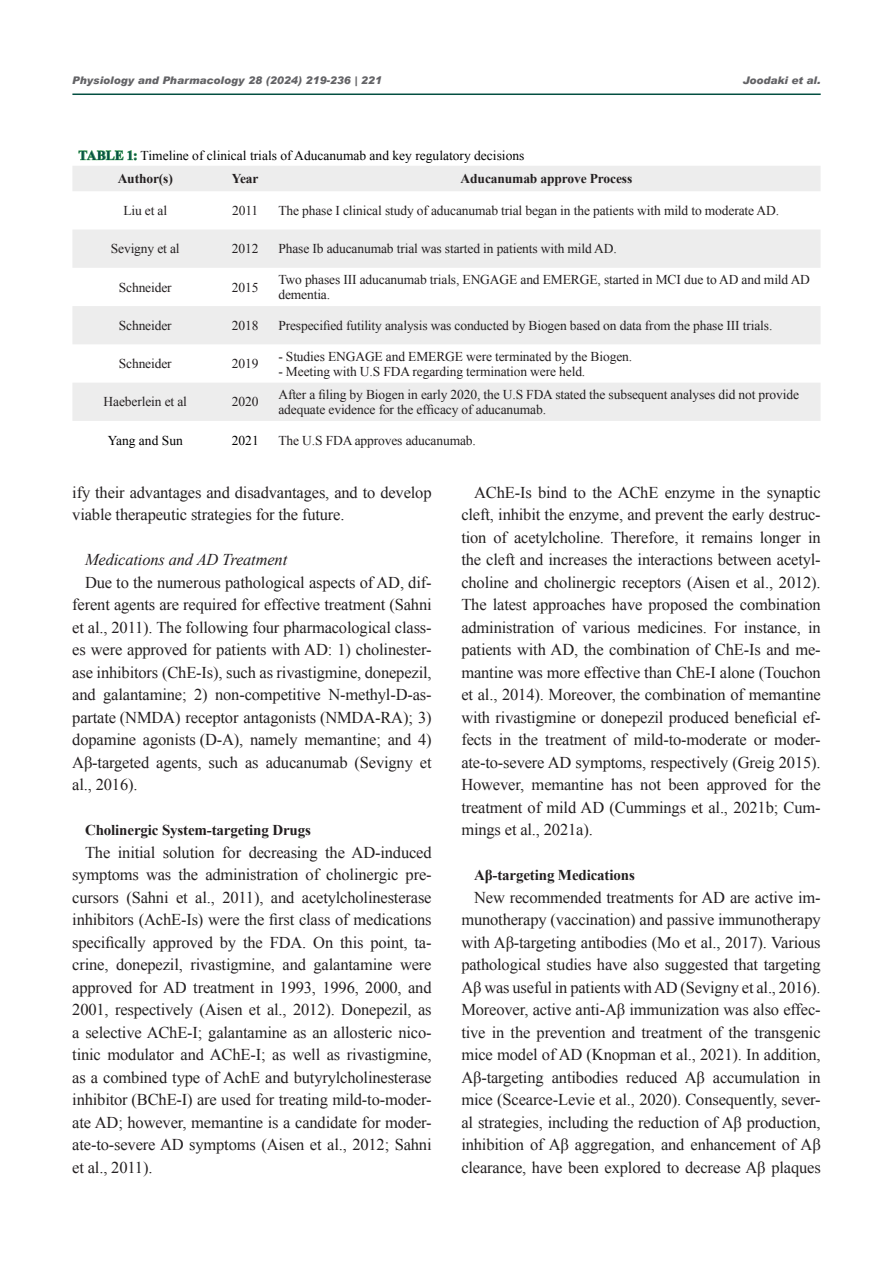
<style>
.page{position:relative;width:893px;height:1263px;background:#fff}
.page>*{position:absolute;margin:0;border:0;box-sizing:border-box;transform-origin:0 0}
.new_mant_style{font:16.5px/22.5px "Times New Roman";letter-spacing:-.01em;color:#231f20;text-align:justify}
.new_mant_style-2{font:italic 16.5px "Times New Roman";letter-spacing:-.01em;color:#231f20}
.new_mant_style-3{font:700 15px "Times New Roman";letter-spacing:-.01em;color:#231f20}
.Table{font:13.5px/15px "Times New Roman";letter-spacing:-.01em;color:#231f20}
.t1{font:13.5px "Times New Roman";color:#000}
.Table-2{font:700 13.5px "Times New Roman";letter-spacing:-.01em;color:#231f20}
.titr{font:italic 900 10.5px "Arial";color:#636366}
.s1{font-weight:700;color:#73bf80}
</style>
<div class="page">
<hr style="left:72px;top:94px;width:749px;height:1px;background:#034f41">
<svg style="left:72px;top:166px;width:748px;height:255px;fill:#ededed"></svg>
<p class="titr" style="left:72px;top:74px;width:311px">Physiology and Pharmacology 28 (2024) 219-236 | 221</p>
<p class="titr" style="left:743px;top:74px;width:79px">Joodaki et al.</p>
<p class="t1" style="left:78px;top:146px;width:448px"><span class="s1">TABLE 1:</span> Timeline of clinical trials of Aducanumab and key regulatory decisions</p>
<p class="Table-2" style="left:118px;top:169px;width:57px">Author(s)</p>
<p class="Table-2" style="left:232px;top:169px;width:28px">Year</p>
<p class="Table-2" style="left:461px;top:169px;width:173px">Aducanumab approve Process</p>
<p class="Table" style="left:123px;top:203px;width:45px">Liu et al</p>
<p class="Table" style="left:232px;top:203px;width:28px">2011</p>
<p class="Table" style="left:278px;top:203px;width:502px">The phase I clinical study of aducanumab trial began in the patients with mild to moderate AD.</p>
<p class="Table" style="left:111px;top:241px;width:70px">Sevigny et al</p>
<p class="Table" style="left:232px;top:241px;width:28px">2012</p>
<p class="Table" style="left:278px;top:241px;width:340px">Phase Ib aducanumab trial was started in patients with mild AD.</p>
<p class="Table" style="left:119px;top:279px;width:54px">Schneider</p>
<p class="Table" style="left:232px;top:279px;width:28px">2015</p>
<p class="Table" style="left:278px;top:272px;width:533px">Two phases III aducanumab trials, ENGAGE and EMERGE, started in MCI due to AD and mild AD dementia.</p>
<p class="Table" style="left:119px;top:318px;width:54px">Schneider</p>
<p class="Table" style="left:232px;top:318px;width:28px">2018</p>
<p class="Table" style="left:278px;top:318px;width:495px">Prespecified futility analysis was conducted by Biogen based on data from the phase III trials.</p>
<p class="Table" style="left:119px;top:356px;width:54px">Schneider</p>
<p class="Table" style="left:232px;top:356px;width:28px">2019</p>
<p class="Table" style="left:278px;top:348px;width:355px">- Studies ENGAGE and EMERGE were terminated by the Biogen.</p>
<p class="Table" style="left:278px;top:363px;width:308px">- Meeting with U.S FDA regarding termination were held.</p>
<p class="Table" style="left:104px;top:394px;width:85px">Haeberlein et al</p>
<p class="Table" style="left:232px;top:394px;width:28px">2020</p>
<p class="Table" style="left:278px;top:387px;width:522px">After a filing by Biogen in early 2020, the U.S FDA stated the subsequent analyses did not provide adequate evidence for the efficacy of aducanumab.</p>
<p class="t1" style="left:108px;top:431px;width:77px">Yang and Sun</p>
<p class="t1" style="left:232px;top:431px;width:28px">2021</p>
<p class="Table" style="left:278px;top:432px;width:199px">The U.S FDA approves aducanumab.</p>
<p class="new_mant_style" style="left:72px;top:480px;width:361px">ify their advantages and disadvantages, and to develop viable therapeutic strategies for the future.</p>
<p class="new_mant_style-2" style="left:85px;top:548px;width:204px">Medications and AD Treatment</p>
<p class="new_mant_style" style="left:72px;top:570px;width:361px;text-indent:13px">Due to the numerous pathological aspects of AD, dif&shy;ferent agents are required for effective treatment (Sahni et al., 2011). The following four pharmacological class&shy;es were approved for patients with AD: 1) cholinester&shy;ase inhibitors (ChE-Is), such as rivastigmine, donepezil, and galantamine; 2) non-competitive N-methyl-D-as&shy;partate (NMDA) receptor antagonists (NMDA-RA); 3) dopamine agonists (D-A), namely memantine; and 4)<br>Aβ-targeted agents, such as aducanumab (Sevigny et al., 2016).</p>
<p class="new_mant_style-3" style="left:85px;top:820px;width:227px">Cholinergic System-targeting Drugs</p>
<p class="new_mant_style" style="left:72px;top:840px;width:361px;text-indent:13px">The initial solution for decreasing the AD-induced symptoms was the administration of cholinergic pre&shy;cursors (Sahni et al., 2011), and acetylcholinesterase inhibitors (AchE-Is) were the first class of medications specifically approved by the FDA. On this point, ta&shy;crine, donepezil, rivastigmine, and galantamine were approved for AD treatment in 1993, 1996, 2000, and 2001, respectively (Aisen et al., 2012). Donepezil, as a selective AChE-I; galantamine as an allosteric nico&shy;tinic modulator and AChE-I; as well as rivastigmine, as a combined type of AchE and butyrylcholinesterase inhibitor (BChE-I) are used for treating mild-to-moder&shy;ate AD; however, memantine is a candidate for moder&shy;ate-to-severe AD symptoms (Aisen et al., 2012; Sahni et al., 2011).</p>
<p class="new_mant_style" style="left:461px;top:480px;width:361px;text-indent:13px">AChE-Is bind to the AChE enzyme in the synaptic cleft, inhibit the enzyme, and prevent the early destruc&shy;tion of acetylcholine. Therefore, it remains longer in the cleft and increases the interactions between acetyl&shy;choline and cholinergic receptors (Aisen et al., 2012).<br>The latest approaches have proposed the combination administration of various medicines. For instance, in patients with AD, the combination of ChE-Is and me&shy;mantine was more effective than ChE-I alone (Touchon et al., 2014). Moreover, the combination of memantine with rivastigmine or donepezil produced beneficial ef&shy;fects in the treatment of mild-to-moderate or moder&shy;ate-to-severe AD symptoms, respectively (Greig 2015).<br>However, memantine has not been approved for the treatment of mild AD (Cummings et al., 2021b; Cum&shy;mings et al., 2021a).</p>
<p class="new_mant_style-3" style="left:474px;top:865px;width:162px">Aβ-targeting Medications</p>
<p class="new_mant_style" style="left:461px;top:885px;width:361px;text-indent:13px">New recommended treatments for AD are active im&shy;munotherapy (vaccination) and passive immunotherapy with Aβ-targeting antibodies (Mo et al., 2017). Various pathological studies have also suggested that targeting Aβ was useful in patients with AD (Sevigny et al., 2016).<br>Moreover, active anti-Aβ immunization was also effec&shy;tive in the prevention and treatment of the transgenic mice model of AD (Knopman et al., 2021). In addition, Aβ-targeting antibodies reduced Aβ accumulation in mice (Scearce-Levie et al., 2020). Consequently, sever&shy;al strategies, including the reduction of Aβ production, inhibition of Aβ aggregation, and enhancement of Aβ clearance, have been explored to decrease Aβ plaques</p>
</div>
